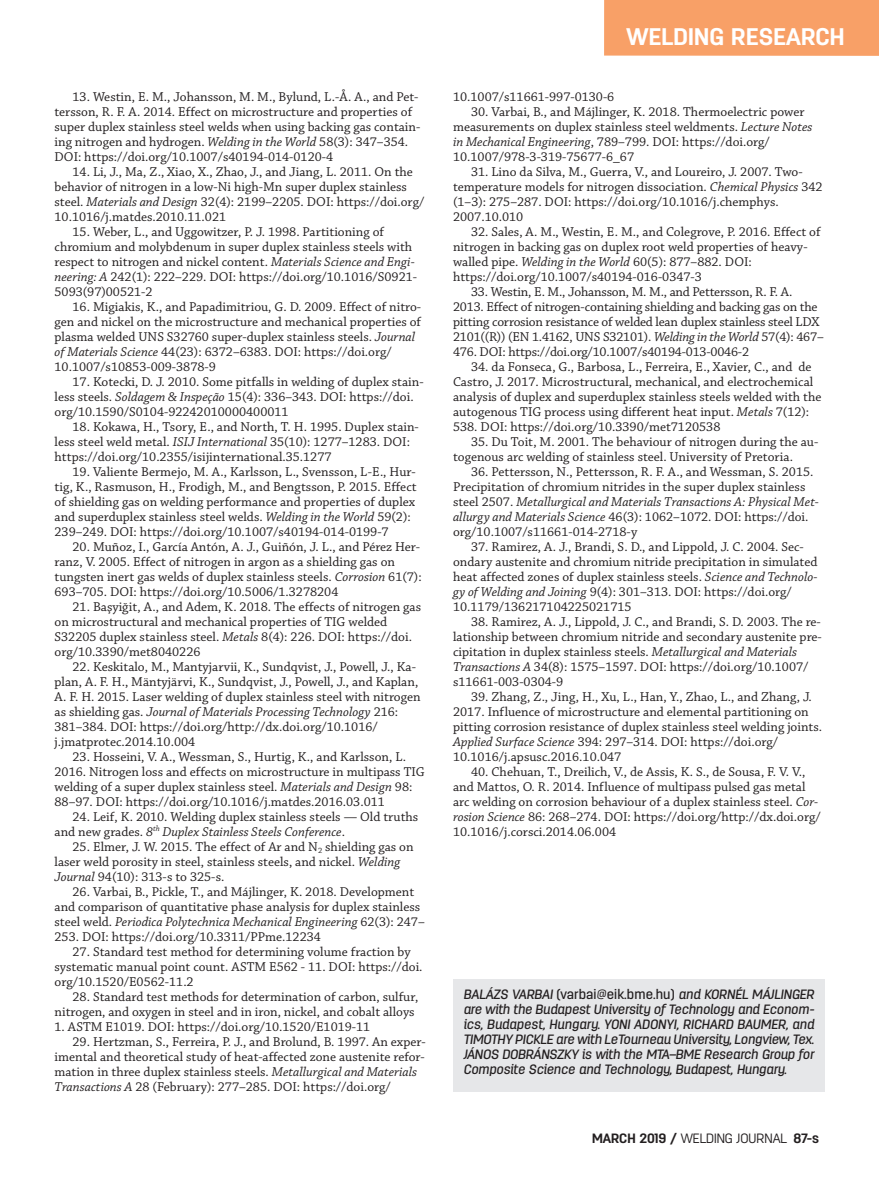
<style>
.page{position:relative;width:879px;height:1177px;background:#fff}
.page>*{position:absolute;margin:0;border:0;box-sizing:border-box;transform-origin:0 0}
.t1{font:700 24px "Antartida";letter-spacing:.005em;color:#fff}
.t2{font:13.5px/15px "Chaparral Pro";color:#231f20}
.t3{font:italic 500 13.5px/15px "Antartida";color:#231f20;text-align:justify}
.t4{font:700 13.5px "Antartida";color:#231f20}
.s1{font-style:italic}
.s2{font-style:normal}
.s3{font-weight:300}
</style>
<div class="page">
<div style="left:604px;top:0;width:274px;height:56px;background:#f8a067"></div>
<div style="left:453px;top:979px;width:371px;height:112px;background:#e6e7e9"></div>
<p class="t2" style="left:55px;top:90px;width:367px;text-indent:18px">13. Westin, E. M., Johansson, M. M., Bylund, L.-Å. A., and Pet&shy;tersson, R. F. A. 2014. Effect on microstructure and properties of super duplex stainless steel welds when using backing gas contain&shy;ing nitrogen and hydrogen. <span class="s1">Welding in the World</span> 58(3): 347–354.<br>DOI: https://doi.org/10.1007/s40194-014-0120-4</p>
<p class="t2" style="left:55px;top:165px;width:371px;text-indent:18px">14. Li, J., Ma, Z., Xiao, X., Zhao, J., and Jiang, L. 2011. On the behavior of nitrogen in a low-Ni high-Mn super duplex stainless steel. <span class="s1">Materials and Design</span> 32(4): 2199–2205. DOI: https://doi.org/ 10.1016/j.matdes.2010.11.021</p>
<p class="t2" style="left:55px;top:225px;width:364px;text-indent:18px">15. Weber, L., and Uggowitzer, P. J. 1998. Partitioning of chromium and molybdenum in super duplex stainless steels with respect to nitrogen and nickel content. <span class="s1">Materials Science and Engi&shy;neering: A</span> 242(1): 222–229. DOI: https://doi.org/10.1016/S0921- 5093(97)00521-2</p>
<p class="t2" style="left:55px;top:300px;width:368px;text-indent:18px">16. Migiakis, K., and Papadimitriou, G. D. 2009. Effect of nitro&shy;gen and nickel on the microstructure and mechanical properties of plasma welded UNS S32760 super-duplex stainless steels. <span class="s1">Journal of Materials Science</span> 44(23): 6372–6383. DOI: https://doi.org/ 10.1007/s10853-009-3878-9</p>
<p class="t2" style="left:55px;top:375px;width:370px;text-indent:18px">17. Kotecki, D. J. 2010. Some pitfalls in welding of duplex stain&shy;less steels. <span class="s1">Soldagem &amp; Inspeção</span> 15(4): 336–343. DOI: https://doi. org/10.1590/S0104-92242010000400011</p>
<p class="t2" style="left:55px;top:420px;width:366px;text-indent:18px">18. Kokawa, H., Tsory, E., and North, T. H. 1995. Duplex stain&shy;less steel weld metal. <span class="s1">ISIJ International</span> 35(10): 1277–1283. DOI: https://doi.org/10.2355/isijinternational.35.1277</p>
<p class="t2" style="left:55px;top:465px;width:363px;text-indent:18px">19. Valiente Bermejo, M. A., Karlsson, L., Svensson, L-E., Hur&shy;tig, K., Rasmuson, H., Frodigh, M., and Bengtsson, P. 2015. Effect of shielding gas on welding performance and properties of duplex and superduplex stainless steel welds. <span class="s1">Welding in the World</span> 59(2):<br>239–249. DOI: https://doi.org/10.1007/s40194-014-0199-7</p>
<p class="t2" style="left:55px;top:540px;width:368px;text-indent:18px">20. Muñoz, I., García Antón, A. J., Guiñón, J. L., and Pérez Her&shy;ranz, V. 2005. Effect of nitrogen in argon as a shielding gas on tungsten inert gas welds of duplex stainless steels. <span class="s1">Corrosion</span> 61(7):<br>693–705. DOI: https://doi.org/10.5006/1.3278204</p>
<p class="t2" style="left:55px;top:600px;width:368px;text-indent:18px">21. Başyiğit, A., and Adem, K. 2018. The effects of nitrogen gas on microstructural and mechanical properties of TIG welded S32205 duplex stainless steel. <span class="s1">Metals</span> 8(4): 226. DOI: https://doi. org/10.3390/met8040226</p>
<p class="t2" style="left:55px;top:660px;width:368px;text-indent:18px">22. Keskitalo, M., Mantyjarvii, K., Sundqvist, J., Powell, J., Ka&shy;plan, A. F. H., Mäntyjärvi, K., Sundqvist, J., Powell, J., and Kaplan, A. F. H. 2015. Laser welding of duplex stainless steel with nitrogen as shielding gas. <span class="s1">Journal of Materials Processing Technology</span> 216:<br>381–384. DOI: https://doi.org/http://dx.doi.org/10.1016/ j.jmatprotec.2014.10.004</p>
<p class="t2" style="left:55px;top:750px;width:372px;text-indent:18px">23. Hosseini, V. A., Wessman, S., Hurtig, K., and Karlsson, L.<br>2016. Nitrogen loss and effects on microstructure in multipass TIG welding of a super duplex stainless steel. <span class="s1">Materials and Design</span> 98:<br>88–97. DOI: https://doi.org/10.1016/j.matdes.2016.03.011</p>
<p class="t2" style="left:55px;top:810px;width:365px;text-indent:18px">24. Leif, K. 2010. Welding duplex stainless steels — Old truths and new grades. <span class="s1">8</span><sup>th</sup> <span class="s1">Duplex Stainless Steels Conference</span>.</p>
<p class="t2" style="left:55px;top:840px;width:360px;text-indent:18px">25. Elmer, J. W. 2015. The effect of Ar and N<sub>2</sub> shielding gas on laser weld porosity in steel, stainless steels, and nickel. <span class="s1">Welding<br>Journal</span> 94(10): 313-s to 325-s.</p>
<p class="t2" style="left:55px;top:885px;width:372px;text-indent:18px">26. Varbai, B., Pickle, T., and Májlinger, K. 2018. Development and comparison of quantitative phase analysis for duplex stainless steel weld. <span class="s1">Periodica Polytechnica Mechanical Engineering</span> 62(3): 247– 253. DOI: https://doi.org/10.3311/PPme.12234</p>
<p class="t2" style="left:55px;top:945px;width:369px;text-indent:18px">27. Standard test method for determining volume fraction by systematic manual point count. ASTM E562 - 11. DOI: https://doi. org/10.1520/E0562-11.2</p>
<p class="t2" style="left:55px;top:990px;width:365px;text-align:right">28. Standard test methods for determination of carbon, sulfur, nitrogen, and oxygen in steel and in iron, nickel, and cobalt alloys</p>
<p class="t2" style="left:55px;top:1020px;width:317px">1. ASTM E1019. DOI: https://doi.org/10.1520/E1019-11</p>
<p class="t2" style="left:55px;top:1035px;width:372px;text-indent:18px">29. Hertzman, S., Ferreira, P. J., and Brolund, B. 1997. An exper&shy;imental and theoretical study of heat-affected zone austenite refor&shy;mation in three duplex stainless steels. <span class="s1">Metallurgical and Materials Transactions A</span> 28 (February): 277–285. DOI: https://doi.org/</p>
<h1 class="t1" style="left:626px;top:28px;width:219px">WELDING RESEARCH</h1>
<p class="t2" style="left:453px;top:90px;width:163px">10.1007/s11661-997-0130-6</p>
<p class="t2" style="left:453px;top:105px;width:361px;text-indent:18px">30. Varbai, B., and Májlinger, K. 2018. Thermoelectric power measurements on duplex stainless steel weldments. <span class="s1">Lecture Notes in Mechanical Engineering</span>, 789–799. DOI: https://doi.org/ 10.1007/978-3-319-75677-6_67</p>
<p class="t2" style="left:453px;top:165px;width:371px;text-indent:18px">31. Lino da Silva, M., Guerra, V., and Loureiro, J. 2007. Two&shy;temperature models for nitrogen dissociation. <span class="s1">Chemical Physics</span> 342 (1–3): 275–287. DOI: https://doi.org/10.1016/j.chemphys.<br>2007.10.010</p>
<p class="t2" style="left:453px;top:225px;width:369px;text-indent:18px">32. Sales, A. M., Westin, E. M., and Colegrove, P. 2016. Effect of nitrogen in backing gas on duplex root weld properties of heavy&shy;walled pipe. <span class="s1">Welding in the World</span> 60(5): 877–882. DOI: https://doi.org/10.1007/s40194-016-0347-3</p>
<p class="t2" style="left:453px;top:285px;width:372px;text-indent:18px">33. Westin, E. M., Johansson, M. M., and Pettersson, R. F. A.<br>2013. Effect of nitrogen-containing shielding and backing gas on the pitting corrosion resistance of welded lean duplex stainless steel LDX 2101((R)) (EN 1.4162, UNS S32101). <span class="s1">Welding in the World</span> 57(4): 467– 476. DOI: https://doi.org/10.1007/s40194-013-0046-2</p>
<p class="t2" style="left:453px;top:360px;width:370px;text-indent:18px">34. da Fonseca, G., Barbosa, L., Ferreira, E., Xavier, C., and de Castro, J. 2017. Microstructural, mechanical, and electrochemical analysis of duplex and superduplex stainless steels welded with the autogenous TIG process using different heat input. <span class="s1">Metals</span> 7(12):<br>538. DOI: https://doi.org/10.3390/met7120538</p>
<p class="t2" style="left:453px;top:435px;width:366px;text-indent:18px">35. Du Toit, M. 2001. The behaviour of nitrogen during the au&shy;togenous arc welding of stainless steel. University of Pretoria.</p>
<p class="t2" style="left:453px;top:465px;width:367px;text-indent:18px">36. Pettersson, N., Pettersson, R. F. A., and Wessman, S. 2015.<br>Precipitation of chromium nitrides in the super duplex stainless steel 2507. <span class="s1">Metallurgical and Materials Transactions A: Physical Met&shy;allurgy and Materials Science</span> 46(3): 1062–1072. DOI: https://doi. org/10.1007/s11661-014-2718-y</p>
<p class="t2" style="left:453px;top:540px;width:366px;text-indent:18px">37. Ramirez, A. J., Brandi, S. D., and Lippold, J. C. 2004. Sec&shy;ondary austenite and chromium nitride precipitation in simulated heat affected zones of duplex stainless steels. <span class="s1">Science and Technolo&shy;gy of Welding and Joining</span> 9(4): 301–313. DOI: https://doi.org/ 10.1179/136217104225021715</p>
<p class="t2" style="left:453px;top:615px;width:370px;text-indent:18px">38. Ramirez, A. J., Lippold, J. C., and Brandi, S. D. 2003. The re&shy;lationship between chromium nitride and secondary austenite pre&shy;cipitation in duplex stainless steels. <span class="s1">Metallurgical and Materials Transactions A</span> 34(8): 1575–1597. DOI: https://doi.org/10.1007/ s11661-003-0304-9</p>
<p class="t2" style="left:453px;top:690px;width:370px;text-indent:18px">39. Zhang, Z., Jing, H., Xu, L., Han, Y., Zhao, L., and Zhang, J.<br>2017. Influence of microstructure and elemental partitioning on pitting corrosion resistance of duplex stainless steel welding joints.<br><span class="s1">Applied Surface Science</span> 394: 297–314. DOI: https://doi.org/ 10.1016/j.apsusc.2016.10.047</p>
<p class="t2" style="left:453px;top:765px;width:369px;text-indent:18px">40. Chehuan, T., Dreilich, V., de Assis, K. S., de Sousa, F. V. V., and Mattos, O. R. 2014. Influence of multipass pulsed gas metal arc welding on corrosion behaviour of a duplex stainless steel. <span class="s1">Cor&shy;rosion Science</span> 86: 268–274. DOI: https://doi.org/http://dx.doi.org/ 10.1016/j.corsci.2014.06.004</p>
<p class="t3" style="left:463px;top:988px;width:352px">BALÁZS VARBAI <span class="s2">(varbai@eik.bme.hu)</span> and KORNÉL MÁJLINGER are with the Budapest University of Technology and Econom&shy;ics, Budapest, Hungary. YONI ADONYI, RICHARD BAUMER, and TIMOTHY PICKLE are with LeTourneau University, Longview, Tex.<br>JÁNOS DOBRÁNSZKY is with the MTA–BME Research Group for Composite Science and Technology, Budapest, Hungary.</p>
<p class="t4" style="left:592px;top:1133px;width:228px">MARCH 2019 / <span class="s3">WELDING JOURNAL</span> 87-s</p>
</div>
